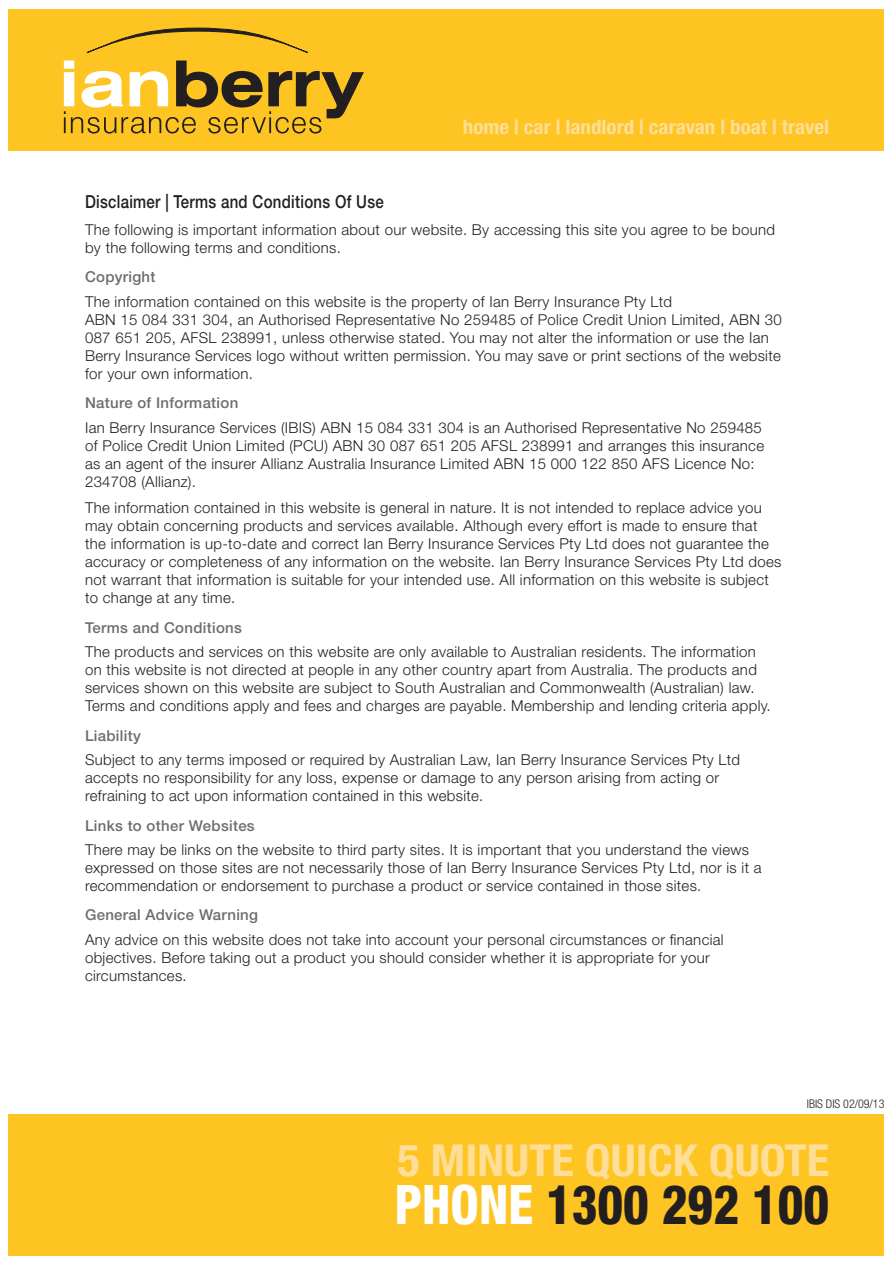
<style>
.page{position:relative;width:893px;height:1263px;background:#fff}
.page>*{position:absolute;margin:0;border:0;box-sizing:border-box;transform-origin:0 0}
.t1{font:800 condensed 54.45px "Helvetica Neue LT Std";color:#231f20;scale:.91 1}
.t2{font:700 condensed 44.25px "Helvetica Neue LT Std";color:#ffde97;scale:1.05 1}
.t3{font:700 condensed 19.95px "Helvetica Neue LT Std";color:#ffde97;scale:1.05 1}
.Heading{font:500 18px "Helvetica Neue LT Std";letter-spacing:.02em;color:#231f20;scale:.83 1}
.Body_Text{font:300 15px/18px "Helvetica Neue LT Std";letter-spacing:.02em;color:#231f20}
.Subheading{font:500 15px "Helvetica Neue LT Std";letter-spacing:.02em;color:#6c6d70}
.Body_Text-2{font:300 condensed 12px "Helvetica Neue LT Std";color:#231f20}
.s1{color:#fff}
</style>
<div class="page">
<div style="left:9px;top:9px;width:875px;height:141px;background:#fec422"></div>
<svg style="left:63px;top:27px;width:301px;height:107px"></svg>
<div style="left:9px;top:1114px;width:875px;height:141px;background:#fec422"></div>
<p class="t3" style="left:463px;top:115px;width:350px">home | car | landlord | caravan | boat | travel</p>
<p class="Heading" style="left:85px;top:191px;width:361px">Disclaimer | Terms and Conditions Of Use</p>
<p class="Body_Text" style="left:85px;top:220px;width:691px">The following is important information about our website. By accessing this site you agree to be bound by the following terms and conditions.</p>
<p class="Subheading" style="left:85px;top:268px;width:72px">Copyright</p>
<p class="Body_Text" style="left:85px;top:292px;width:698px">The information contained on this website is the property of Ian Berry Insurance Pty Ltd<br>ABN 15 084 331 304, an Authorised Representative No 259485 of Police Credit Union Limited, ABN 30<br>087 651 205, AFSL 238991, unless otherwise stated. You may not alter the information or use the Ian Berry Insurance Services logo without written permission. You may save or print sections of the website for your own information.</p>
<p class="Subheading" style="left:85px;top:394px;width:155px">Nature of Information</p>
<p class="Body_Text" style="left:85px;top:418px;width:681px">Ian Berry Insurance Services (IBIS) ABN 15 084 331 304 is an Authorised Representative No 259485 of Police Credit Union Limited (PCU) ABN 30 087 651 205 AFSL 238991 and arranges this insurance as an agent of the insurer Allianz Australia Insurance Limited ABN 15 000 122 850 AFS Licence No:<br>234708 (Allianz).</p>
<p class="Body_Text" style="left:85px;top:499px;width:698px">The information contained in this website is general in nature. It is not intended to replace advice you may obtain concerning products and services available. Although every effort is made to ensure that the information is up-to-date and correct Ian Berry Insurance Services Pty Ltd does not guarantee the accuracy or completeness of any information on the website. Ian Berry Insurance Services Pty Ltd does not warrant that information is suitable for your intended use. All information on this website is subject to change at any time.</p>
<p class="Subheading" style="left:85px;top:618px;width:158px">Terms and Conditions</p>
<p class="Body_Text" style="left:85px;top:642px;width:687px">The products and services on this website are only available to Australian residents. The information on this website is not directed at people in any other country apart from Australia. The products and services shown on this website are subject to South Australian and Commonwealth (Australian) law.<br>Terms and conditions apply and fees and charges are payable. Membership and lending criteria apply.</p>
<p class="Subheading" style="left:85px;top:726px;width:57px">Liability</p>
<p class="Body_Text" style="left:85px;top:750px;width:657px">Subject to any terms imposed or required by Australian Law, Ian Berry Insurance Services Pty Ltd accepts no responsibility for any loss, expense or damage to any person arising from acting or refraining to act upon information contained in this website.</p>
<p class="Subheading" style="left:85px;top:816px;width:171px">Links to other Websites</p>
<p class="Body_Text" style="left:85px;top:840px;width:678px">There may be links on the website to third party sites. It is important that you understand the views expressed on those sites are not necessarily those of Ian Berry Insurance Services Pty Ltd, nor is it a recommendation or endorsement to purchase a product or service contained in those sites.</p>
<p class="Subheading" style="left:85px;top:906px;width:175px">General Advice Warning</p>
<p class="Body_Text" style="left:85px;top:930px;width:640px">Any advice on this website does not take into account your personal circumstances or financial objectives. Before taking out a product you should consider whether it is appropriate for your circumstances.</p>
<p class="Body_Text-2" style="left:807px;top:1097px;width:79px">IBIS DIS 02/09/13</p>
<p class="t2" style="left:397px;top:1133px;width:413px">5 MINUTE QUICK QUOTE</p>
<p class="t1" style="left:395px;top:1171px;width:479px"><span class="s1">PHONE</span> 1300 292 100</p>
</div>
